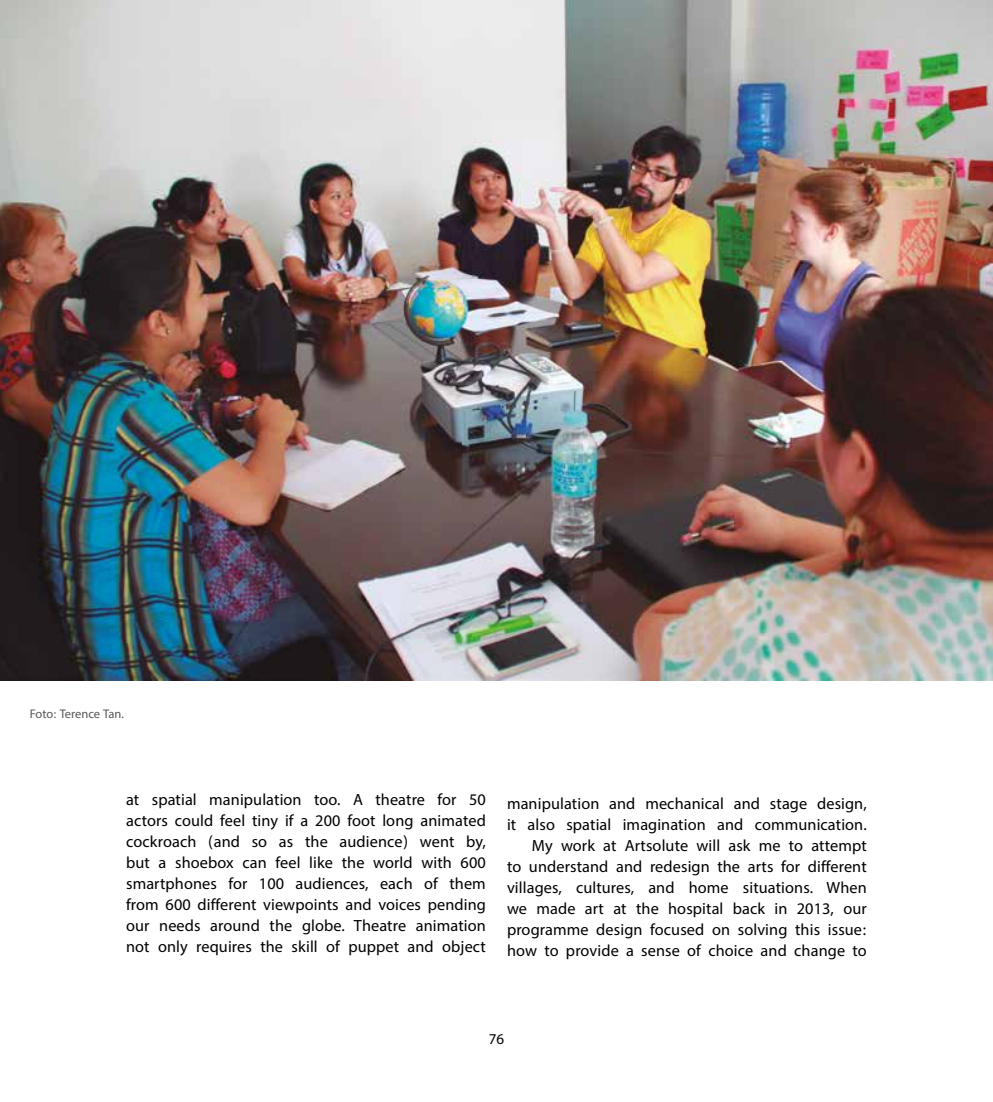
<style>
.page{position:relative;width:993px;height:1102px;background:#fff}
.page>*{position:absolute;margin:0;border:0;box-sizing:border-box;transform-origin:0 0}
.t1{font:22.75px/21px "Myriad Arabic";letter-spacing:.005em;color:#000;text-align:justify}
.t2{font:21px "Myriad Arabic";color:#000}
.t3{font:17.5px "Myriad Arabic";letter-spacing:-.005em;color:#575756}
</style>
<div class="page">
<img style="left:0;top:0;width:992px;height:680px">
<p class="t3" style="left:30px;top:701px;width:96px">Foto: Terence Tan.</p>
<p class="t1" style="left:126px;top:789px;width:361px">at spatial manipulation too. A theatre for 50 actors could feel tiny if a 200 foot long animated cockroach (and so as the audience) went by, but a shoebox can feel like the world with 600 smartphones for 100 audiences, each of them from 600 different viewpoints and voices pending our needs around the globe. Theatre animation not only requires the skill of puppet and object</p>
<p class="t1" style="left:507px;top:792px;width:361px;text-align:right">manipulation and mechanical and stage design, it also spatial imagination and communication.<br>My work at Artsolute will ask me to attempt<br>to understand and redesign the arts for different villages, cultures, and home situations. When we made art at the hospital back in 2013, our programme design focused on solving this issue: how to provide a sense of choice and change to</p>
<p class="t2" style="left:488px;top:1024px;width:17px">76</p>
</div>
